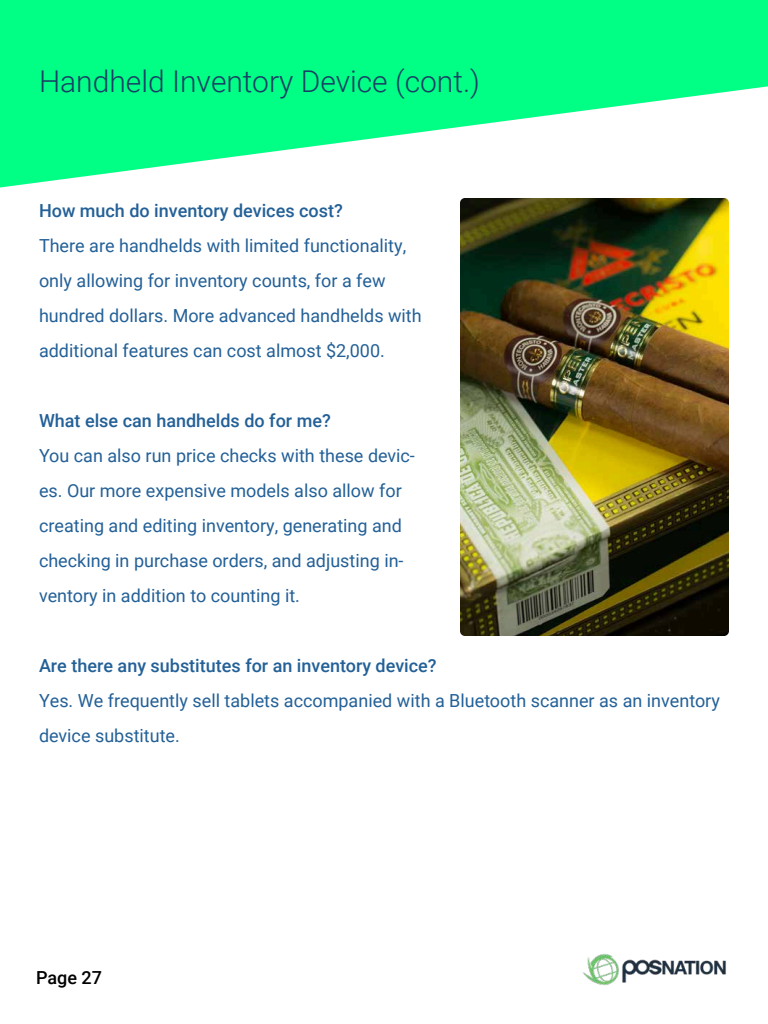
<style>
.page{position:relative;width:768px;height:1024px;background:#fff}
.page>*{position:absolute;margin:0;border:0;box-sizing:border-box;transform-origin:0 0}
.t1{font:300 30px "Roboto";color:#173f65}
.t2{font:18px/35px "Roboto";color:#236097}
.t3{font:500 18px "Roboto";color:#236097}
.t4{font:500 18px "Roboto";color:#000}
</style>
<div class="page">
<svg style="left:0;top:0;width:768px;height:187px;fill:#00ff84"></svg>
<img style="left:460px;top:198px;width:269px;height:438px">
<img style="left:582px;top:954px;width:144px;height:31px">
<h1 class="t1" style="left:39px;top:61px;width:442px">Handheld Inventory Device (cont.)</h1>
<p class="t3" style="left:39px;top:198px;width:305px">How much do inventory devices cost?</p>
<p class="t2" style="left:39px;top:227px;width:384px">There are handhelds with limited functionality, only allowing for inventory counts, for a few hundred dollars. More advanced handhelds with additional features can cost almost $2,000.</p>
<p class="t3" style="left:39px;top:408px;width:293px">What else can handhelds do for me?</p>
<p class="t2" style="left:39px;top:437px;width:377px">You can also run price checks with these devic&shy;es. Our more expensive models also allow for creating and editing inventory, generating and checking in purchase orders, and adjusting in&shy;ventory in addition to counting it.</p>
<p class="t3" style="left:39px;top:653px;width:399px">Are there any substitutes for an inventory device?</p>
<p class="t2" style="left:39px;top:682px;width:682px">Yes. We frequently sell tablets accompanied with a Bluetooth scanner as an inventory device substitute.</p>
<p class="t4" style="left:36px;top:965px;width:67px">Page 27</p>
</div>
